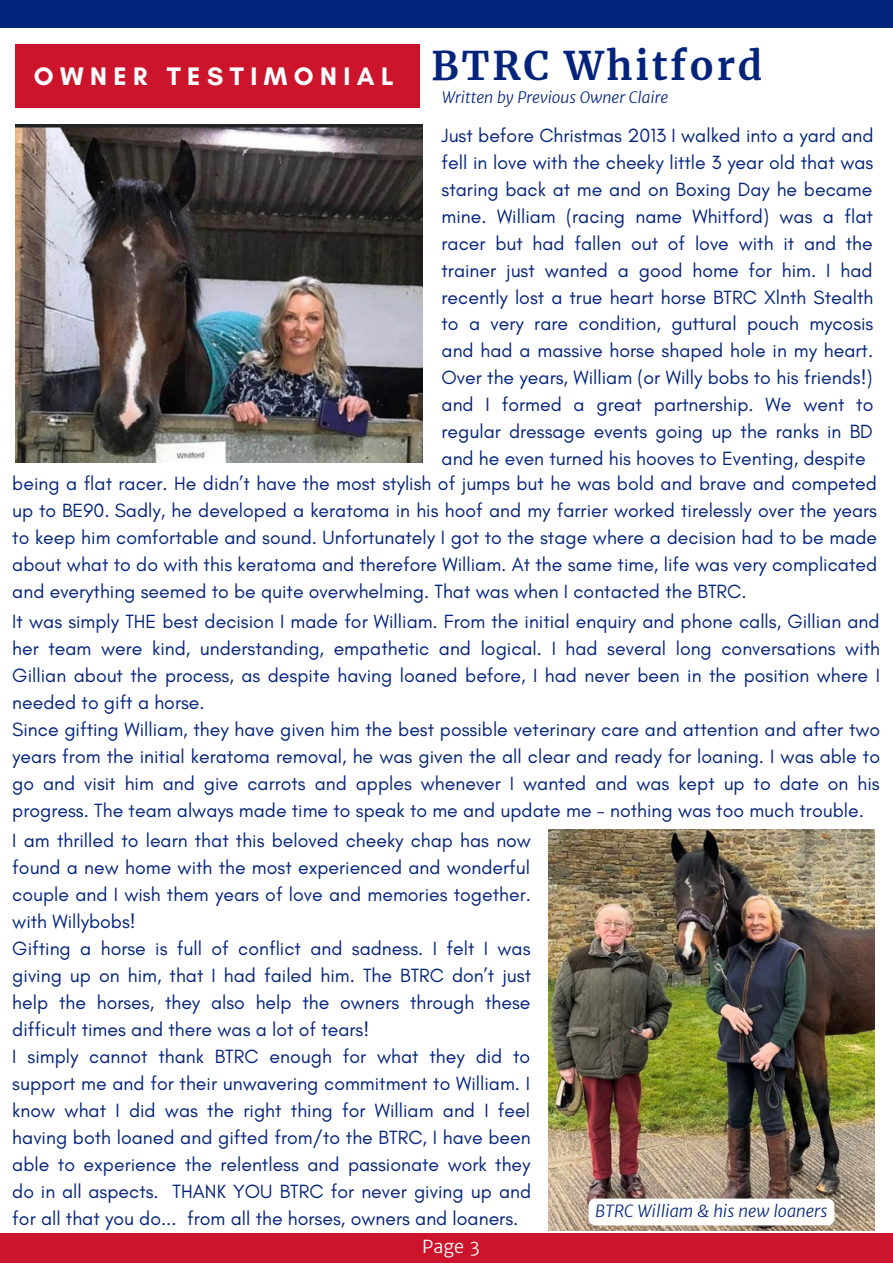
<style>
.page{position:relative;width:893px;height:1264px;background:#fff}
.page>*{position:absolute;margin:0;border:0;box-sizing:border-box;transform-origin:0 0}
.t1{font:700 39px "Merriweather";letter-spacing:.075em;color:#04247c}
.t2{font:700 25.8px "Glacial Indifference";letter-spacing:.25em;color:#fff}
.t3{font:19.5px/27px "Glacial Indifference";color:#04247c;text-align:justify}
.t4{font:300 18px "Merriweather Sans";color:#fff}
.t5{font:italic 300 16.5px "Merriweather Sans";color:#04247c}
.t6{font:italic 300 15.45px "Merriweather Sans";color:#04247c}
</style>
<div class="page">
<div style="left:0;top:0;width:892px;height:27px;background:#04247c"></div>
<div style="left:15px;top:45px;width:405px;height:63px;background:#cc142c"></div>
<div style="left:0;top:1233px;width:892px;height:29px;background:#cc142c"></div>
<img style="left:15px;top:124px;width:407px;height:339px">
<img style="left:549px;top:829px;width:324px;height:401px">
<div style="left:588px;top:1198px;width:246px;height:27px;background:#fefefd;border-radius:7px"></div>
<p class="t2" style="left:34px;top:61px;width:361px">OWNER TESTIMONIAL</p>
<p class="t1" style="left:431px;top:41px;width:332px">BTRC Whitford</p>
<p class="t6" style="left:441px;top:88px;width:228px">Written by Previous Owner Claire</p>
<p class="t3" style="left:441px;top:121px;width:433px">Just before Christmas 2013 I walked into a yard and fell in love with the cheeky little 3 year old that was staring back at me and on Boxing Day he became mine. William (racing name Whitford) was a flat racer but had fallen out of love with it and the trainer just wanted a good home for him. I had recently lost a true heart horse BTRC Xlnth Stealth to a very rare condition, guttural pouch mycosis and had a massive horse shaped hole in my heart.<br>Over the years, William (or Willy bobs to his friends!) and I formed a great partnership. We went to regular dressage events going up the ranks in BD and he even turned his hooves to Eventing, despite</p>
<p class="t3" style="left:12px;top:470px;width:866px">being a flat racer. He didn’t have the most stylish of jumps but he was bold and brave and competed up to BE90. Sadly, he developed a keratoma in his hoof and my farrier worked tirelessly over the years to keep him comfortable and sound. Unfortunately I got to the stage where a decision had to be made about what to do with this keratoma and therefore William. At the same time, life was very complicated and everything seemed to be quite overwhelming. That was when I contacted the BTRC.</p>
<p class="t3" style="left:12px;top:607px;width:869px">It was simply THE best decision I made for William. From the initial enquiry and phone calls, Gillian and her team were kind, understanding, empathetic and logical. I had several long conversations with Gillian about the process, as despite having loaned before, I had never been in the position where I needed to gift a horse.</p>
<p class="t3" style="left:12px;top:715px;width:869px">Since gifting William, they have given him the best possible veterinary care and attention and after two years from the initial keratoma removal, he was given the all clear and ready for loaning. I was able to go and visit him and give carrots and apples whenever I wanted and was kept up to date on his progress. The team always made time to speak to me and update me - nothing was too much trouble.</p>
<p class="t3" style="left:12px;top:826px;width:520px">I am thrilled to learn that this beloved cheeky chap has now found a new home with the most experienced and wonderful couple and I wish them years of love and memories together. with Willybobs!</p>
<p class="t3" style="left:12px;top:934px;width:520px">Gifting a horse is full of conflict and sadness. I felt I was giving up on him, that I had failed him. The BTRC don’t just help the horses, they also help the owners through these difficult times and there was a lot of tears!</p>
<p class="t3" style="left:12px;top:1042px;width:520px">I simply cannot thank BTRC enough for what they did to support me and for their unwavering commitment to William. I know what I did was the right thing for William and I feel having both loaned and gifted from/to the BTRC, I have been able to experience the relentless and passionate work they do in all aspects. THANK YOU BTRC for never giving up and for all that you do... from all the horses, owners and loaners.</p>
<p class="t4" style="left:422px;top:1235px;width:59px">Page 3</p>
<p class="t5" style="left:595px;top:1200px;width:234px">BTRC William &amp; his new loaners</p>
</div>
